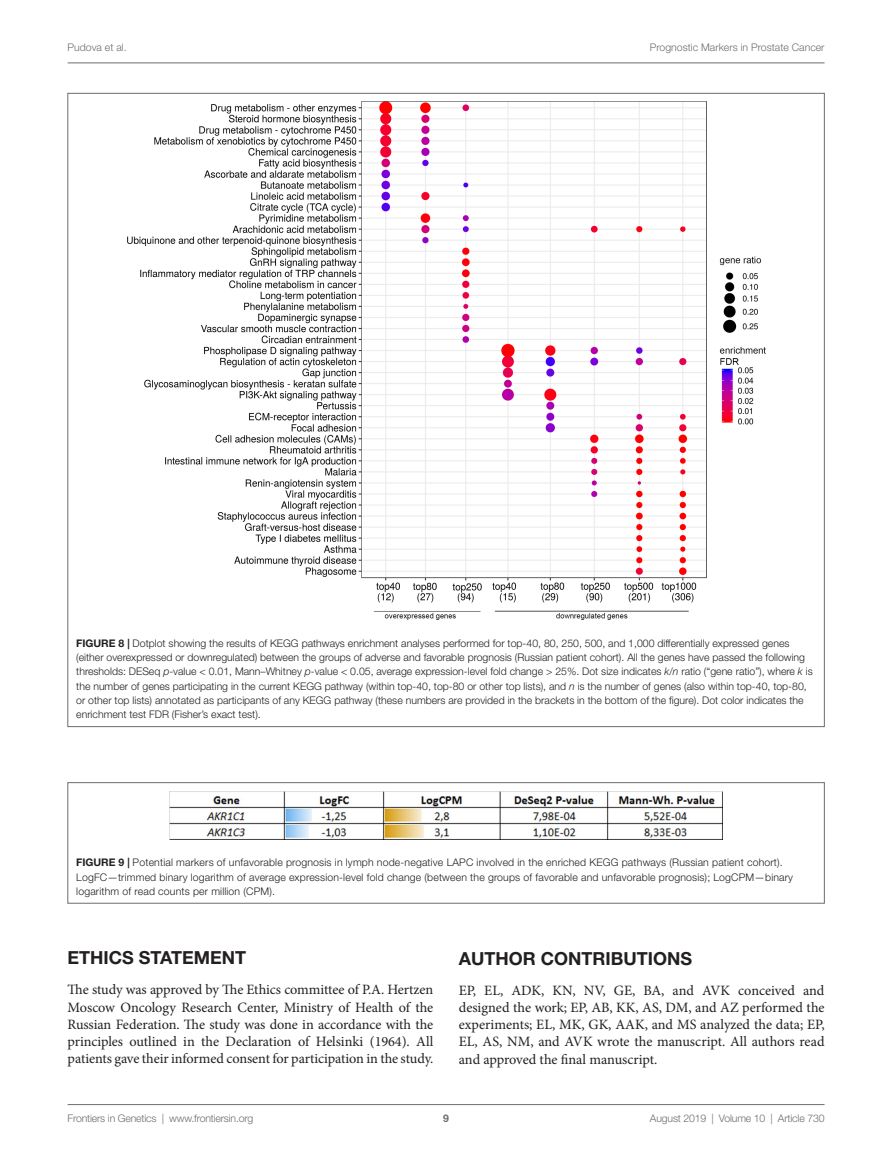
<style>
.page{position:relative;width:893px;height:1170px;background:#fff}
.page>*{position:absolute;margin:0;border:0;box-sizing:border-box;transform-origin:0 0}
._1{font:700 18px "Helvetica Neue LT Std";color:#231f20}
.T1{font:14.25px/17.2px "Minion Pro";letter-spacing:-.005em;color:#231f20;text-align:justify}
.FC{font:300 10.5px/14.2px "Helvetica Neue LT Std";color:#231f20}
.t1{font:300 10.5px "Helvetica Neue LT Std";letter-spacing:-.015em;color:#6c6d70}
.t2{font:700 10.5px "Helvetica Neue LT Std";color:#6c6d70}
.s1{font-weight:700}
.s2{font-style:italic}
</style>
<div class="page">
<hr style="left:68px;top:63px;width:756px;height:1px;background:#6c6d70">
<hr style="left:68px;top:1104px;width:756px;height:1px;background:#6c6d70">
<img style="left:127px;top:102px;width:638px;height:518px">
<img style="left:170px;top:791px;width:552px;height:48px">
<div style="left:68px;top:782px;width:756px;height:121px;border:1px solid #6c6d70"></div>
<p class="t1" style="left:68px;top:41px;width:61px">Pudova et al.</p>
<p class="t1" style="left:650px;top:41px;width:176px">Prognostic Markers in Prostate Cancer</p>
<p class="FC" style="left:76px;top:635px;width:738px"><span class="s1">FIGURE 8 |</span> Dotplot showing the results of KEGG pathways enrichment analyses performed for top-40, 80, 250, 500, and 1,000 differentially expressed genes (either overexpressed or downregulated) between the groups of adverse and favorable prognosis (Russian patient cohort). All the genes have passed the following thresholds: DESeq <span class="s2">p</span>-value &lt; 0.01, Mann–Whitney <span class="s2">p</span>-value &lt; 0.05, average expression-level fold change &gt; 25%. Dot size indicates <span class="s2">k</span>/<span class="s2">n</span> ratio (“gene ratio”), where <span class="s2">k</span> is the number of genes participating in the current KEGG pathway (within top-40, top-80 or other top lists), and <span class="s2">n</span> is the number of genes (also within top-40, top-80, or other top lists) annotated as participants of any KEGG pathway (these numbers are provided in the brackets in the bottom of the figure). Dot color indicates the enrichment test FDR (Fisher’s exact test).</p>
<p class="FC" style="left:76px;top:855px;width:718px"><span class="s1">FIGURE 9 |</span> Potential markers of unfavorable prognosis in lymph node-negative LAPC involved in the enriched KEGG pathways (Russian patient cohort).<br>LogFC—trimmed binary logarithm of average expression-level fold change (between the groups of favorable and unfavorable prognosis); LogCPM—binary logarithm of read counts per million (CPM).</p>
<p class="_1" style="left:68px;top:946px;width:180px">ETHICS STATEMENT</p>
<p class="T1" style="left:68px;top:981px;width:367px">The study was approved by The Ethics committee of P.A. Hertzen Moscow Oncology Research Center, Ministry of Health of the Russian Federation. The study was done in accordance with the principles outlined in the Declaration of Helsinki (1964). All patients gave their informed consent for participation in the study.</p>
<p class="_1" style="left:459px;top:946px;width:235px">AUTHOR CONTRIBUTIONS</p>
<p class="T1" style="left:459px;top:981px;width:367px">EP, EL, ADK, KN, NV, GE, BA, and AVK conceived and designed the work; EP, AB, KK, AS, DM, and AZ performed the experiments; EL, MK, GK, AAK, and MS analyzed the data; EP, EL, AS, NM, and AVK wrote the manuscript. All authors read and approved the final manuscript.</p>
<p class="t1" style="left:68px;top:1111px;width:187px">Frontiers in Genetics | www.frontiersin.org</p>
<p class="t2" style="left:443px;top:1111px;width:7px">9</p>
<p class="t1" style="left:650px;top:1111px;width:176px">August 2019 | Volume 10 | Article 730</p>
</div>
